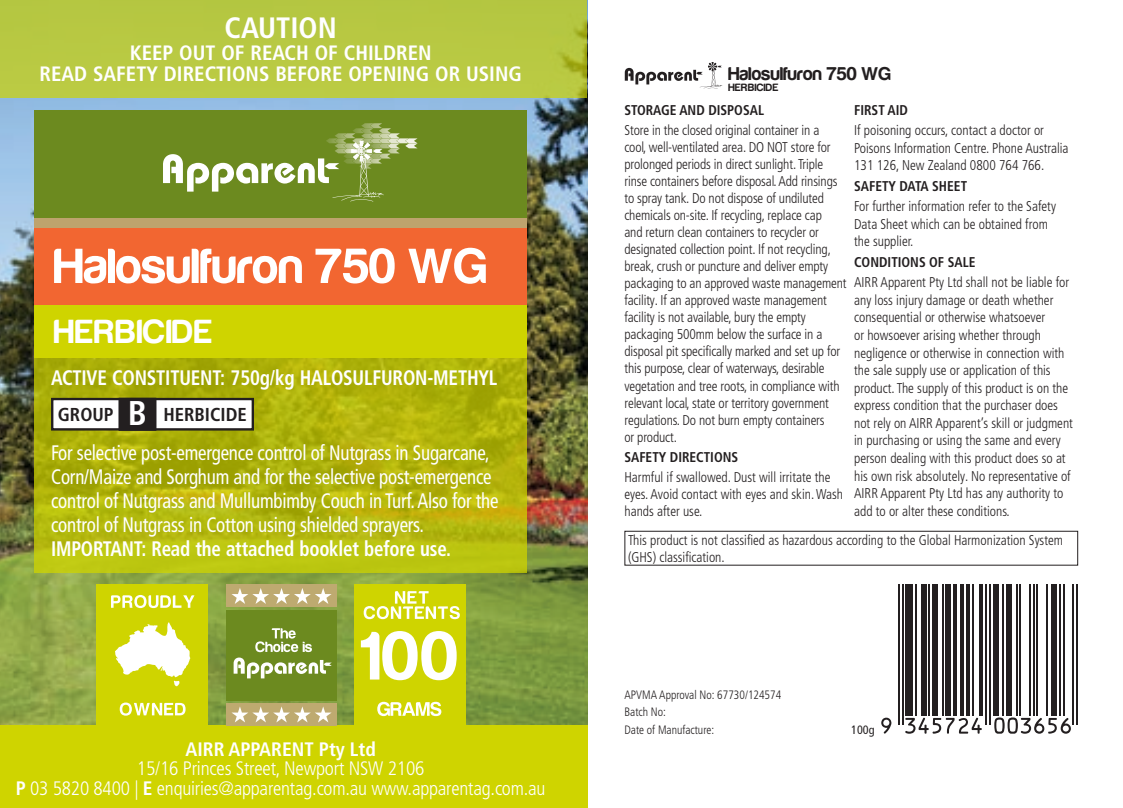
<style>
.page{position:relative;width:1123px;height:808px;background:#fff}
.page>*{position:absolute;margin:0;border:0;box-sizing:border-box;transform-origin:0 0}
.t1{font:71.1px "Harabara";color:#fff}
.t2{font:51px "Harabara";letter-spacing:.01em;color:#fff}
.t3{font:34.8px "Harabara";letter-spacing:.035em;color:#fff}
.t4{font:700 condensed 34.2px "Frutiger LT Pro";color:#fff}
.t5{font:700 condensed 29.4px "Frutiger LT Pro";color:#fff}
.t6{font:condensed 21px/24px "Frutiger LT Pro";letter-spacing:-.01em;color:#fff;scale:.9 1}
.t7{font:700 condensed 21px "Frutiger LT Pro";letter-spacing:-.01em;color:#fff;scale:.91 1}
.t8{font:700 condensed 21px "Frutiger LT Pro";letter-spacing:-.01em;color:#fff;scale:.9 1}
.t9{font:700 condensed 20.7px/20.7px "Frutiger LT Pro";color:#fff;text-align:center}
.t10{font:300 condensed 19.5px/19.5px "Frutiger LT Pro";letter-spacing:-.01em;color:#fff;text-align:center}
.t11{font:700 condensed 19.5px "Frutiger LT Pro";color:#fff}
.t12{font:19.2px "Harabara";letter-spacing:.01em;color:#231f20}
.t13{font:700 condensed 18.6px "Frutiger LT Pro";color:#231f20}
.t14{font:300 condensed 14.1px/17.1px "Frutiger LT Pro";color:#231f20;scale:.95 1}
.t15{font:700 condensed 14.1px "Frutiger LT Pro";color:#231f20;scale:.95 1}
.t16{font:300 condensed 12.3px/17.4px "Frutiger LT Pro";color:#231f20;scale:.95 1}
.t17{font:condensed 12.3px "Frutiger LT Pro";color:#231f20}
.t18{font:10.8px "Harabara";letter-spacing:.035em;color:#231f20}
.s1{font-weight:700}
</style>
<div class="page">
<img style="left:0;top:98px;width:587px;height:628px">
<div style="left:34px;top:227px;width:493px;height:78px;background:#f26631"></div>
<div style="left:34px;top:305px;width:493px;height:53px;background:#cfd400"></div>
<svg style="left:34px;top:358px;width:493px;height:214px;background:#b0b40b"></svg>
<div style="left:0;top:0;width:587px;height:98px;background:#b8c942"></div>
<div style="left:0;top:726px;width:587px;height:82px;background:#cfd400"></div>
<svg style="left:625px;top:62px;width:97px;height:27px"></svg>
<div style="left:52px;top:399px;width:201px;height:30px;background:#fff"></div>
<div style="left:51px;top:398px;width:203px;height:33px;border:2px solid #231f20"></div>
<div style="left:34px;top:110px;width:493px;height:108px;background:#6c8a1f"></div>
<svg style="left:163px;top:123px;width:254px;height:79px"></svg>
<div style="left:34px;top:218px;width:493px;height:9px;background:#bea36d"></div>
<div style="left:119px;top:399px;width:36px;height:31px;background:#231f20"></div>
<div style="left:119px;top:398px;width:37px;height:33px;border:2px solid #231f20"></div>
<div style="left:96px;top:585px;width:111px;height:141px;background:#cfd400"></div>
<svg style="left:115px;top:622px;width:75px;height:64px"></svg>
<div style="left:354px;top:584px;width:111px;height:142px;background:#cfd400"></div>
<div style="left:226px;top:610px;width:111px;height:90px;background:#6c8a1f"></div>
<div style="left:226px;top:703px;width:111px;height:23px;background:#beaa70"></div>
<div style="left:226px;top:584px;width:111px;height:23px;background:#beaa70"></div>
<svg style="left:231px;top:588px;width:100px;height:16px"></svg>
<svg style="left:231px;top:706px;width:100px;height:16px"></svg>
<svg style="left:111px;top:595px;width:83px;height:13px"></svg>
<svg style="left:120px;top:702px;width:65px;height:14px"></svg>
<svg style="left:234px;top:628px;width:98px;height:50px"></svg>
<svg style="left:377px;top:702px;width:64px;height:14px"></svg>
<svg style="left:364px;top:591px;width:96px;height:28px"></svg>
<svg style="left:881px;top:718px;width:10px;height:15px"></svg>
<hr style="left:898px;top:584px;width:2px;height:141px;background:#231f20">
<hr style="left:901px;top:584px;width:2px;height:141px;background:#231f20">
<div style="left:905px;top:584px;width:8px;height:131px;background:#231f20"></div>
<hr style="left:915px;top:584px;width:2px;height:131px;background:#231f20">
<div style="left:920px;top:584px;width:6px;height:131px;background:#231f20"></div>
<hr style="left:928px;top:584px;width:2px;height:131px;background:#231f20">
<div style="left:932px;top:584px;width:5px;height:131px;background:#231f20"></div>
<hr style="left:941px;top:584px;width:2px;height:131px;background:#231f20">
<div style="left:945px;top:584px;width:6px;height:131px;background:#231f20"></div>
<svg style="left:953px;top:584px;width:3px;height:131px"></svg>
<hr style="left:960px;top:584px;width:4px;height:131px;background:#231f20">
<hr style="left:966px;top:584px;width:4px;height:131px;background:#231f20">
<svg style="left:905px;top:718px;width:76px;height:16px"></svg>
<hr style="left:972px;top:584px;width:1px;height:131px;background:#231f20">
<hr style="left:979px;top:584px;width:4px;height:131px;background:#231f20">
<hr style="left:985px;top:584px;width:2px;height:141px;background:#231f20">
<hr style="left:989px;top:584px;width:2px;height:141px;background:#231f20">
<div style="left:992px;top:584px;width:6px;height:131px;background:#231f20"></div>
<hr style="left:1002px;top:584px;width:2px;height:131px;background:#231f20">
<div style="left:1006px;top:584px;width:5px;height:131px;background:#231f20"></div>
<hr style="left:1015px;top:584px;width:2px;height:131px;background:#231f20">
<hr style="left:1019px;top:584px;width:2px;height:131px;background:#231f20">
<hr style="left:1028px;top:584px;width:2px;height:131px;background:#231f20">
<hr style="left:1032px;top:584px;width:2px;height:131px;background:#231f20">
<hr style="left:1036px;top:584px;width:2px;height:131px;background:#231f20">
<hr style="left:1045px;top:584px;width:2px;height:131px;background:#231f20">
<div style="left:1051px;top:584px;width:6px;height:131px;background:#231f20"></div>
<svg style="left:994px;top:717px;width:76px;height:17px"></svg>
<hr style="left:1059px;top:584px;width:2px;height:131px;background:#231f20">
<hr style="left:1063px;top:584px;width:1px;height:131px;background:#231f20">
<hr style="left:1072px;top:584px;width:2px;height:141px;background:#231f20">
<hr style="left:1076px;top:584px;width:2px;height:141px;background:#231f20">
<div style="left:624px;top:531px;width:453px;height:34px;border:1px solid #231f20"></div>
<h3 class="t5" style="left:225px;top:10px;width:114px">CAUTION</h3>
<h3 class="t9" style="left:39px;top:43px;width:484px">KEEP OUT OF REACH OF CHILDREN<br>READ SAFETY DIRECTIONS BEFORE OPENING OR USING</h3>
<h2 class="t2" style="left:54px;top:240px;width:435px">Halosulfuron 750 WG</h2>
<h3 class="t3" style="left:54px;top:313px;width:160px">HERBICIDE</h3>
<h3 class="t7" style="left:51px;top:365px;width:492px">ACTIVE CONSTITUENT: 750g/kg HALOSULFURON-METHYL</h3>
<h3 class="t4" style="left:128px;top:393px;width:21px">B</h3>
<h3 class="t13" style="left:58px;top:404px;width:57px">GROUP</h3>
<h3 class="t13" style="left:163px;top:404px;width:85px">HERBICIDE</h3>
<p class="t6" style="left:51px;top:441px;width:499px">For selective post-emergence control of Nutgrass in Sugarcane, Corn/Maize and Sorghum and for the selective post-emergence control of Nutgrass and Mullumbimby Couch in Turf. Also for the control of Nutgrass in Cotton using shielded sprayers.</p>
<h3 class="t8" style="left:51px;top:536px;width:446px">IMPORTANT: Read the attached booklet before use.</h3>
<h1 class="t1" style="left:361px;top:619px;width:99px">100</h1>
<h3 class="t11" style="left:185px;top:737px;width:192px">AIRR APPARENT Pty Ltd</h3>
<h3 class="t10" style="left:16px;top:759px;width:531px">15/16 Princes Street, Newport NSW 2106<br><span class="s1">P</span> 03 5820 8400 | <span class="s1">E</span> enquiries@apparentag.com.au www.apparentag.com.au</h3>
<h3 class="t12" style="left:728px;top:64px;width:164px">Halosulfuron 750 WG</h3>
<p class="t18" style="left:728px;top:82px;width:51px">HERBICIDE</p>
<p class="t15" style="left:624px;top:102px;width:148px">STORAGE AND DISPOSAL</p>
<p class="t14" style="left:624px;top:121px;width:235px">Store in the closed original container in a<br>cool, well-ventilated area. DO NOT store for prolonged periods in direct sunlight. Triple rinse containers before disposal. Add rinsings to spray tank. Do not dispose of undiluted chemicals on-site. If recycling, replace cap<br>and return clean containers to recycler or designated collection point. If not recycling, break, crush or puncture and deliver empty packaging to an approved waste management facility. If an approved waste management facility is not available, bury the empty packaging 500mm below the surface in a disposal pit specifically marked and set up for this purpose, clear of waterways, desirable vegetation and tree roots, in compliance with relevant local, state or territory government regulations. Do not burn empty containers<br>or product.</p>
<p class="t15" style="left:624px;top:448px;width:121px">SAFETY DIRECTIONS</p>
<p class="t14" style="left:624px;top:468px;width:232px">Harmful if swallowed. Dust will irritate the eyes. Avoid contact with eyes and skin. Wash hands after use.</p>
<p class="t15" style="left:854px;top:102px;width:58px">FIRST AID</p>
<p class="t14" style="left:854px;top:122px;width:227px">If poisoning occurs, contact a doctor or<br>Poisons Information Centre. Phone Australia<br>131 126, New Zealand 0800 764 766.</p>
<p class="t15" style="left:854px;top:178px;width:120px">SAFETY DATA SHEET</p>
<p class="t14" style="left:854px;top:198px;width:214px">For further information refer to the Safety<br>Data Sheet which can be obtained from the supplier.</p>
<p class="t15" style="left:854px;top:254px;width:129px">CONDITIONS OF SALE</p>
<p class="t14" style="left:854px;top:274px;width:232px">AIRR Apparent Pty Ltd shall not be liable for any loss injury damage or death whether consequential or otherwise whatsoever<br>or howsoever arising whether through negligence or otherwise in connection with the sale supply use or application of this product. The supply of this product is on the express condition that the purchaser does not rely on AIRR Apparent’s skill or judgment in purchasing or using the same and every person dealing with this product does so at his own risk absolutely. No representative of AIRR Apparent Pty Ltd has any authority to add to or alter these conditions.</p>
<p class="t14" style="left:628px;top:532px;width:459px">This product is not classified as hazardous according to the Global Harmonization System (GHS) classification.</p>
<p class="t16" style="left:624px;top:686px;width:166px">APVMA Approval No: 67730/124574<br>Batch No:<br>Date of Manufacture:</p>
<p class="t17" style="left:851px;top:722px;width:25px">100g</p>
</div>
